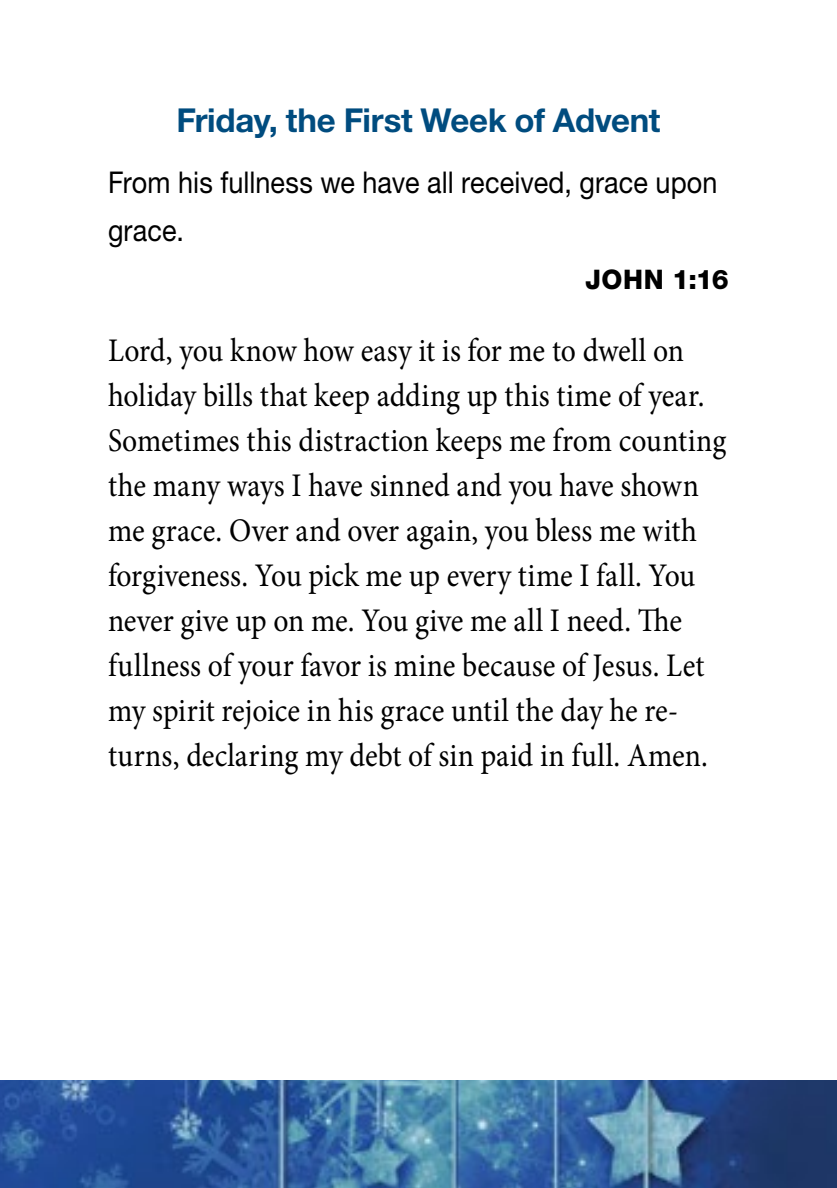
<style>
.page{position:relative;width:837px;height:1188px;background:#fff}
.page>*{position:absolute;margin:0;border:0;box-sizing:border-box;transform-origin:0 0}
.t1{font:33px/45px "Minion Pro";color:#000;scale:.9 1}
.t2{font:700 33px "Helvetica Neue LT Std";letter-spacing:-.01em;color:#004c7f}
.t3{font:30px/48px "Helvetica Neue LT Std";letter-spacing:.005em;color:#000;scale:.9 1}
.t4{font:800 27px "Helvetica Neue LT Std";letter-spacing:.015em;color:#000}
</style>
<div class="page">
<img style="left:0;top:1080px;width:837px;height:108px">
<p class="t2" style="left:176px;top:99px;width:486px">Friday, the First Week of Advent</p>
<p class="t3" style="left:108px;top:158px;width:679px">From his fullness we have all received, grace upon grace.</p>
<p class="t4" style="left:585px;top:263px;width:145px">JOHN 1:16</p>
<p class="t1" style="left:108px;top:328px;width:689px">Lord, you know how easy it is for me to dwell on holiday bills that keep adding up this time of year.<br>Sometimes this distraction keeps me from counting the many ways I have sinned and you have shown me grace. Over and over again, you bless me with forgiveness. You pick me up every time I fall. You never give up on me. You give me all I need. The fullness of your favor is mine because of Jesus. Let my spirit rejoice in his grace until the day he re&shy;turns, declaring my debt of sin paid in full. Amen.</p>
</div>
